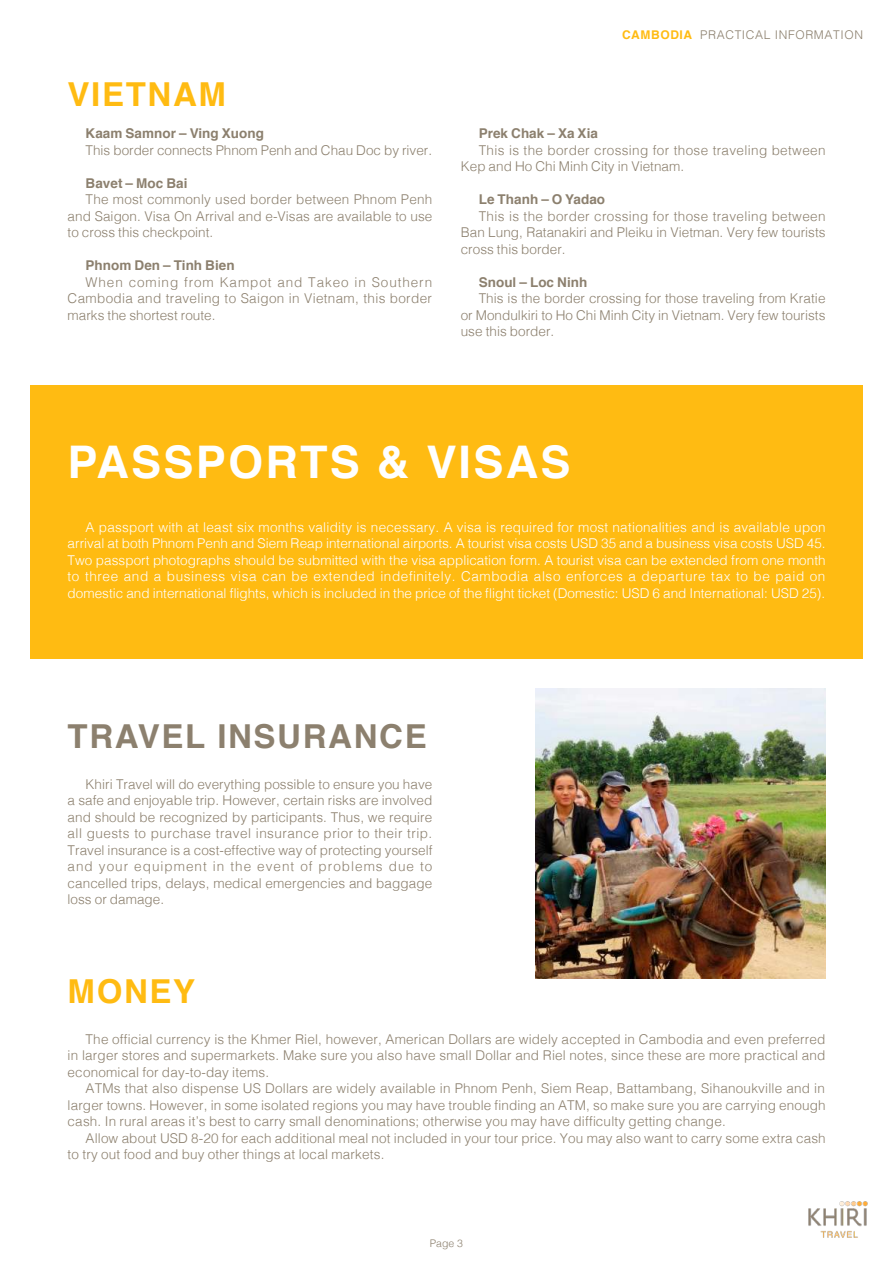
<style>
.page{position:relative;width:893px;height:1263px;background:#fff}
.page>*{position:absolute;margin:0;border:0;box-sizing:border-box;transform-origin:0 0}
.t1{font:700 45px "Helvetica";letter-spacing:.05em;color:#fff}
.t2{font:700 33px "Helvetica";letter-spacing:.05em;color:#8c806e}
.t3{font:700 33px "Helvetica";letter-spacing:.05em;color:#ffbb12}
.t4{font:300 13.5px/16.5px "Helvetica";letter-spacing:.01em;color:#8c806e;text-align:justify}
.t5{font:300 13.5px/16.5px "Helvetica";color:#fff;text-align:justify}
.t6{font:700 13.5px "Helvetica";letter-spacing:.005em;color:#8c806e}
.t7{font:300 12px "Helvetica";letter-spacing:.05em;color:#8c806e}
.t8{font:300 10.5px "Helvetica";color:#8c806e}
.s1{font-weight:700;color:#ffbb12}
</style>
<div class="page">
<div style="left:30px;top:385px;width:833px;height:273px;background:#ffbb12"></div>
<img style="left:535px;top:689px;width:290px;height:290px">
<img style="left:808px;top:1201px;width:59px;height:36px">
<h2 class="t3" style="left:68px;top:82px;width:160px">VIETNAM</h2>
<p class="t6" style="left:86px;top:128px;width:180px">Kaam Samnor – Ving Xuong</p>
<p class="t4" style="left:86px;top:143px;width:348px">This border connects Phnom Penh and Chau Doc by river.</p>
<p class="t6" style="left:86px;top:178px;width:103px">Bavet – Moc Bai</p>
<p class="t4" style="left:68px;top:192px;width:366px;text-indent:18px">The most commonly used border between Phnom Penh and Saigon. Visa On Arrival and e-Visas are available to use to cross this checkpoint.</p>
<p class="t6" style="left:86px;top:260px;width:151px">Phnom Den – Tinh Bien</p>
<p class="t4" style="left:68px;top:275px;width:366px;text-indent:18px">When coming from Kampot and Takeo in Southern Cambodia and traveling to Saigon in Vietnam, this border marks the shortest route.</p>
<p class="t7" style="left:622px;top:30px;width:242px"><span class="s1">CAMBODIA</span> PRACTICAL INFORMATION</p>
<p class="t6" style="left:479px;top:128px;width:121px">Prek Chak – Xa Xia</p>
<p class="t4" style="left:461px;top:143px;width:366px;text-indent:18px">This is the border crossing for those traveling between<br>Kep and Ho Chi Minh City in Vietnam.</p>
<p class="t6" style="left:479px;top:194px;width:128px">Le Thanh – O Yadao</p>
<p class="t4" style="left:461px;top:209px;width:366px;text-indent:18px">This is the border crossing for those traveling between Ban Lung, Ratanakiri and Pleiku in Vietman. Very few tourists cross this border.</p>
<p class="t6" style="left:479px;top:277px;width:110px">Snoul – Loc Ninh</p>
<p class="t4" style="left:461px;top:291px;width:366px;text-indent:18px">This is the border crossing for those traveling from Kratie or Mondulkiri to Ho Chi Minh City in Vietnam. Very few tourists use this border.</p>
<h1 class="t1" style="left:68px;top:444px;width:504px">PASSPORTS &amp; VISAS</h1>
<p class="t5" style="left:68px;top:520px;width:760px;text-indent:18px">A passport with at least six months validity is necessary. A visa is required for most nationalities and is available upon arrival at both Phnom Penh and Siem Reap international airports. A tourist visa costs USD 35 and a business visa costs USD 45.<br>Two passport photographs should be submitted with the visa application form. A tourist visa can be extended from one month to three and a business visa can be extended indefinitely. Cambodia also enforces a departure tax to be paid on domestic and international flights, which is included in the price of the flight ticket (Domestic: USD 6 and International: USD 25).</p>
<h2 class="t2" style="left:68px;top:723px;width:361px">TRAVEL INSURANCE</h2>
<p class="t4" style="left:68px;top:777px;width:366px;text-indent:18px">Khiri Travel will do everything possible to ensure you have a safe and enjoyable trip. However, certain risks are involved and should be recognized by participants. Thus, we require all guests to purchase travel insurance prior to their trip.<br>Travel insurance is a cost-effective way of protecting yourself and your equipment in the event of problems due to cancelled trips, delays, medical emergencies and baggage loss or damage.</p>
<h2 class="t3" style="left:68px;top:979px;width:129px">MONEY</h2>
<p class="t4" style="left:68px;top:1030px;width:759px;text-indent:18px">The official currency is the Khmer Riel, however, American Dollars are widely accepted in Cambodia and even preferred in larger stores and supermarkets. Make sure you also have small Dollar and Riel notes, since these are more practical and economical for day-to-day items.</p>
<p class="t4" style="left:68px;top:1082px;width:759px;text-indent:18px">ATMs that also dispense US Dollars are widely available in Phnom Penh, Siem Reap, Battambang, Sihanoukville and in larger towns. However, in some isolated regions you may have trouble finding an ATM, so make sure you are carrying enough cash. In rural areas it’s best to carry small denominations; otherwise you may have difficulty getting change.</p>
<p class="t4" style="left:68px;top:1131px;width:760px;text-indent:18px">Allow about USD 8-20 for each additional meal not included in your tour price. You may also want to carry some extra cash to try out food and buy other things at local markets.</p>
<p class="t8" style="left:430px;top:1239px;width:35px">Page 3</p>
</div>
